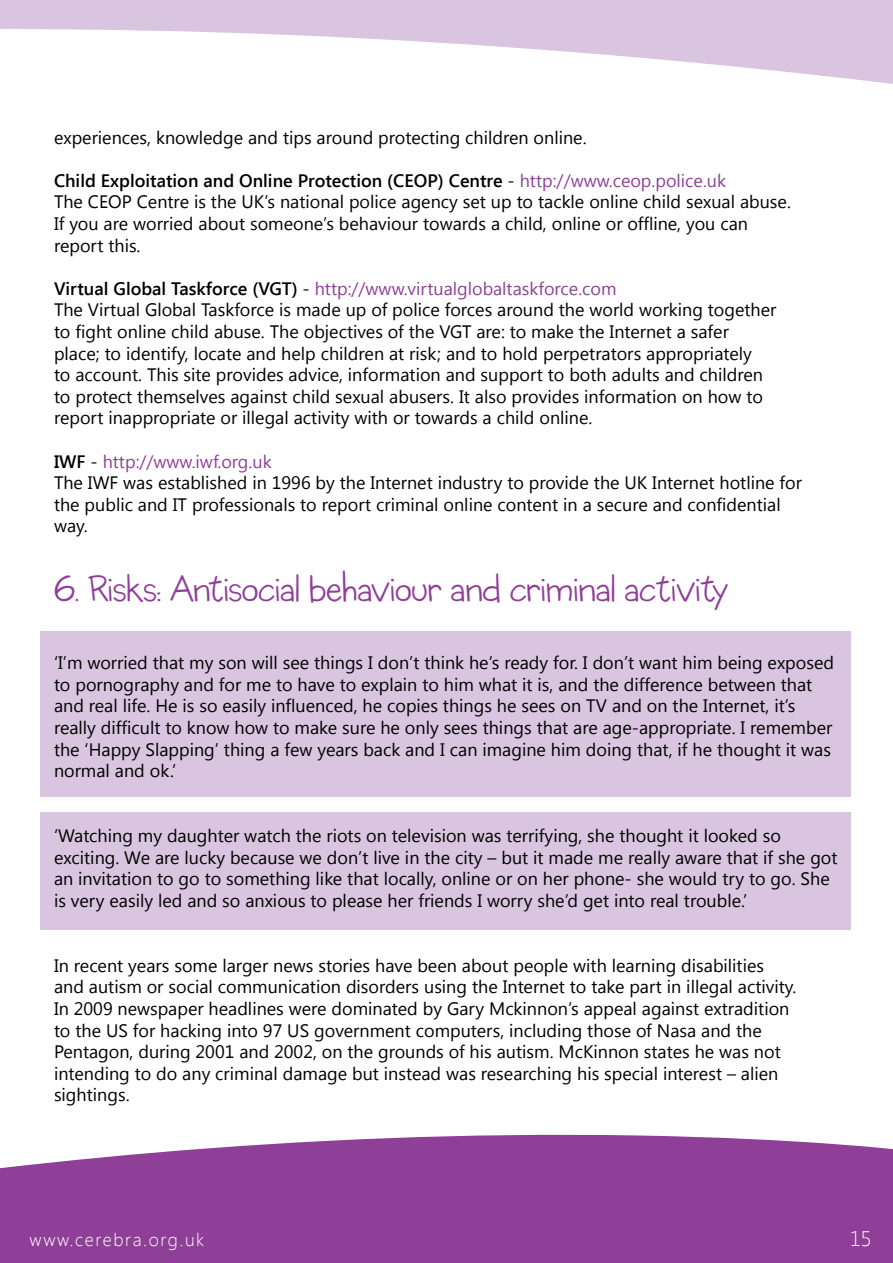
<style>
.page{position:relative;width:893px;height:1263px;background:#fff}
.page>*{position:absolute;margin:0;border:0;box-sizing:border-box;transform-origin:0 0}
.t1{font:39px "Typographyof Coop Forged";color:#903f98}
.t2{font:300 21px "Segoe UI";color:#fff}
.t3{font:18px/21.6px "Segoe UI";color:#000}
.t4{font:300 18px "Segoe UI";letter-spacing:.09em;color:#fff}
.s1{font-weight:600}
.s2{color:#903f98}
</style>
<div class="page">
<svg style="left:0;top:1134px;width:893px;height:129px;background:#984d9f"></svg>
<svg style="left:0;top:0;width:893px;height:84px;fill:#d9c5e0"></svg>
<div style="left:40px;top:812px;width:810px;height:117px;background:#d9c5e0"></div>
<div style="left:40px;top:631px;width:810px;height:165px;background:#d9c5e0"></div>
<p class="t3" style="left:54px;top:126px;width:534px">experiences, knowledge and tips around protecting children online.</p>
<p class="t3" style="left:54px;top:169px;width:738px"><span class="s1">Child Exploitation and Online Protection (CEOP) Centre</span> - <span class="s2">http://www.ceop.police.uk<br></span>The CEOP Centre is the UK’s national police agency set up to tackle online child sexual abuse.<br>If you are worried about someone’s behaviour towards a child, online or offline, you can report this.</p>
<p class="t3" style="left:54px;top:277px;width:724px"><span class="s1">Virtual Global Taskforce (VGT)</span> - <span class="s2">http://www.virtualglobaltaskforce.com<br></span>The Virtual Global Taskforce is made up of police forces around the world working together to fight online child abuse. The objectives of the VGT are: to make the Internet a safer place; to identify, locate and help children at risk; and to hold perpetrators appropriately<br>to account. This site provides advice, information and support to both adults and children to protect themselves against child sexual abusers. It also provides information on how to report inappropriate or illegal activity with or towards a child online.</p>
<p class="t3" style="left:54px;top:450px;width:749px"><span class="s1">IWF</span> - <span class="s2">http://www.iwf.org.uk<br></span>The IWF was established in 1996 by the Internet industry to provide the UK Internet hotline for the public and IT professionals to report criminal online content in a secure and confidential way.</p>
<h1 class="t1" style="left:54px;top:565px;width:675px">6. Risks: Antisocial behaviour and criminal activity</h1>
<p class="t3" style="left:54px;top:651px;width:782px">‘I’m worried that my son will see things I don’t think he’s ready for. I don’t want him being exposed to pornography and for me to have to explain to him what it is, and the difference between that and real life. He is so easily influenced, he copies things he sees on TV and on the Internet, it’s really difficult to know how to make sure he only sees things that are age-appropriate. I remember the ‘Happy Slapping’ thing a few years back and I can imagine him doing that, if he thought it was normal and ok.’</p>
<p class="t3" style="left:54px;top:824px;width:785px">‘Watching my daughter watch the riots on television was terrifying, she thought it looked so exciting. We are lucky because we don’t live in the city – but it made me really aware that if she got an invitation to go to something like that locally, online or on her phone- she would try to go. She is very easily led and so anxious to please her friends I worry she’d get into real trouble.’</p>
<p class="t3" style="left:54px;top:954px;width:744px">In recent years some larger news stories have been about people with learning disabilities and autism or social communication disorders using the Internet to take part in illegal activity.<br>In 2009 newspaper headlines were dominated by Gary Mckinnon’s appeal against extradition to the US for hacking into 97 US government computers, including those of Nasa and the Pentagon, during 2001 and 2002, on the grounds of his autism. McKinnon states he was not intending to do any criminal damage but instead was researching his special interest – alien sightings.</p>
<p class="t4" style="left:30px;top:1227px;width:176px">www.cerebra.org.uk</p>
<p class="t2" style="left:850px;top:1224px;width:23px">15</p>
</div>
